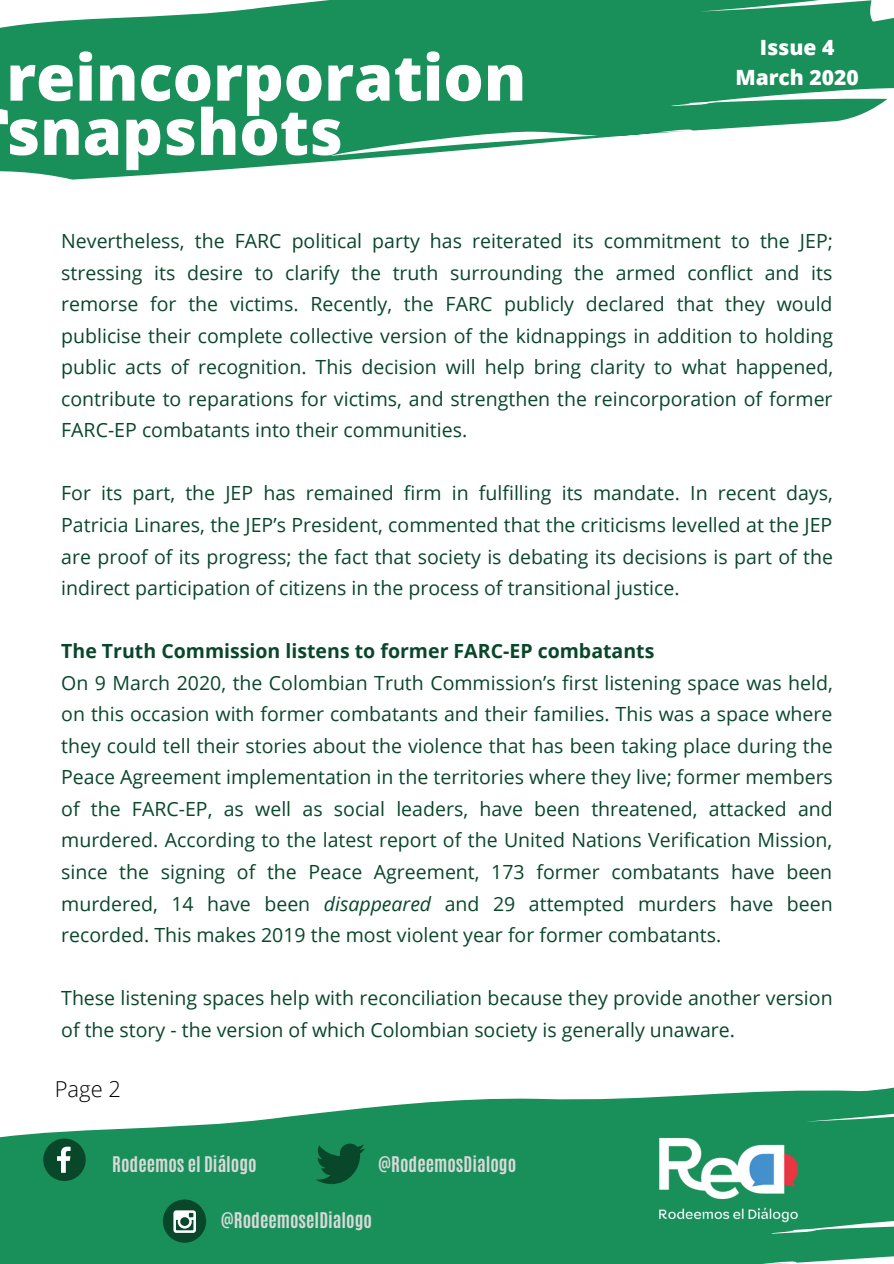
<style>
.page{position:relative;width:894px;height:1264px;background:#fff}
.page>*{position:absolute;margin:0;border:0;box-sizing:border-box;transform-origin:0 0}
.t1{font:800 63.45px/54.2px "Open Sans";color:#fff}
.t2{font:300 21.9px "Open Sans";color:#000}
.t3{font:800 21px/29.2px "Open Sans";color:#fff;text-align:center}
.t4{font:19.5px/31.5px "Open Sans";color:#09472b;text-align:justify}
.t5{font:700 19.5px "Open Sans";color:#09472b}
.t6{font:700 18px "Antonio";color:#d9d9d9}
.s1{font-style:italic}
</style>
<div class="page">
<svg style="left:0;top:0;width:893px;height:180px;fill:#198f5a"></svg>
<svg style="left:0;top:1087px;width:893px;height:176px;fill:#198f5a"></svg>
<svg style="left:43px;top:1138px;width:43px;height:42px;background:#24694a"></svg>
<svg style="left:315px;top:1143px;width:50px;height:41px;background:#0f643e"></svg>
<div style="left:163px;top:1199px;width:43px;height:43px;background:#09472b;border-radius:50%"></div>
<svg style="left:173px;top:1210px;width:23px;height:22px"></svg>
<img style="left:626px;top:1097px;width:203px;height:155px">
<h1 class="t1" style="left:6px;top:49px;width:521px">reincorporation snapshots</h1>
<p class="t3" style="left:735px;top:33px;width:125px">Issue 4<br>March 2020</p>
<p class="t4" style="left:61px;top:225px;width:773px">Nevertheless, the FARC political party has reiterated its commitment to the JEP; stressing its desire to clarify the truth surrounding the armed conflict and its remorse for the victims. Recently, the FARC publicly declared that they would publicise their complete collective version of the kidnappings in addition to holding public acts of recognition. This decision will help bring clarity to what happened, contribute to reparations for victims, and strengthen the reincorporation of former FARC-EP combatants into their communities.</p>
<p class="t4" style="left:61px;top:477px;width:773px">For its part, the JEP has remained firm in fulfilling its mandate. In recent days, Patricia Linares, the JEP’s President, commented that the criticisms levelled at the JEP are proof of its progress; the fact that society is debating its decisions is part of the indirect participation of citizens in the process of transitional justice.</p>
<p class="t5" style="left:61px;top:637px;width:594px">The Truth Commission listens to former FARC-EP combatants</p>
<p class="t4" style="left:61px;top:666px;width:773px">On 9 March 2020, the Colombian Truth Commission’s first listening space was held, on this occasion with former combatants and their families. This was a space where they could tell their stories about the violence that has been taking place during the Peace Agreement implementation in the territories where they live; former members of the FARC-EP, as well as social leaders, have been threatened, attacked and murdered. According to the latest report of the United Nations Verification Mission, since the signing of the Peace Agreement, 173 former combatants have been murdered, 14 have been <span class="s1">disappeared</span> and 29 attempted murders have been recorded. This makes 2019 the most violent year for former combatants.</p>
<p class="t4" style="left:61px;top:981px;width:772px">These listening spaces help with reconciliation because they provide another version of the story - the version of which Colombian society is generally unaware.</p>
<p class="t2" style="left:55px;top:1073px;width:68px">Page 2</p>
<p class="t6" style="left:112px;top:1151px;width:146px">Rodeemos el Diálogo</p>
<p class="t6" style="left:378px;top:1151px;width:140px">@RodeemosDialogo</p>
<p class="t6" style="left:221px;top:1207px;width:153px">@RodeemoselDialogo</p>
</div>
